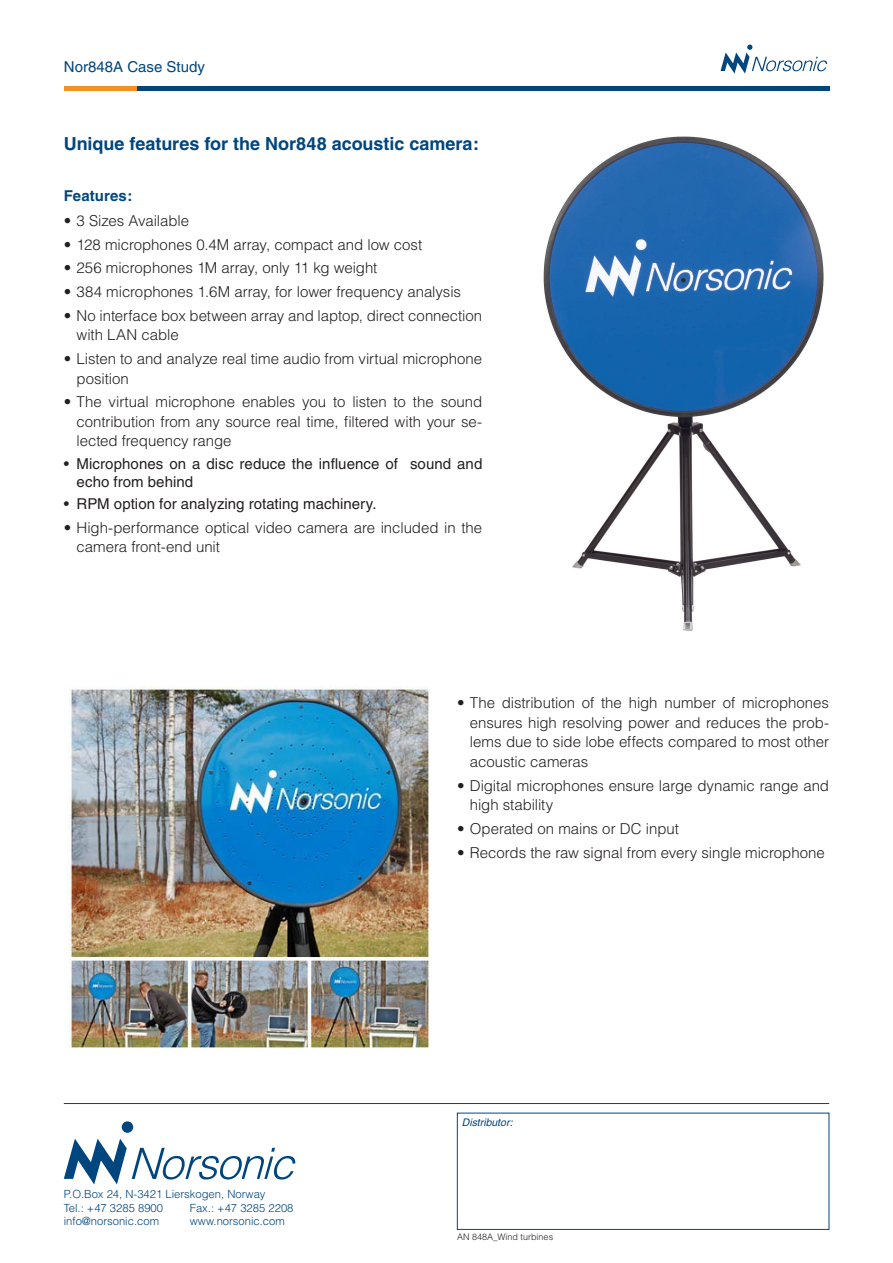
<style>
.page{position:relative;width:893px;height:1263px;background:#fff}
.page>*{position:absolute;margin:0;border:0;box-sizing:border-box;transform-origin:0 0}
.t1{font:700 18px "Helvetica";color:#00467e}
.t2{font:300 15px/19.5px "Helvetica";letter-spacing:-.005em;color:#231f20}
.t3{font:15px/18px "Helvetica";letter-spacing:.005em;color:#231f20}
.t4{font:15px "Helvetica";color:#00467e}
.t5{font:700 15px "Helvetica";letter-spacing:.005em;color:#00467e}
.t6{font:300 11.25px/13.5px "Helvetica";color:#00467e}
.t7{font:italic 10.5px "Helvetica";color:#00467e}
.t8{font:300 9px "Helvetica";color:#231f20}
</style>
<div class="page">
<div style="left:122px;top:1121px;width:11px;height:12px;background:#00467e;border-radius:50%"></div>
<svg style="left:64px;top:1139px;width:232px;height:45px"></svg>
<div style="left:64px;top:86px;width:75px;height:5px;background:#f4901d"></div>
<div style="left:137px;top:86px;width:692px;height:5px;background:#00467e"></div>
<svg style="left:720px;top:45px;width:107px;height:29px"></svg>
<hr style="left:64px;top:1103px;width:765px;height:1px;background:#00467e">
<img style="left:543px;top:136px;width:281px;height:495px">
<img style="left:68px;top:687px;width:361px;height:361px">
<p class="t4" style="left:64px;top:58px;width:142px">Nor848A Case Study</p>
<p class="t1" style="left:64px;top:133px;width:417px">Unique features for the Nor848 acoustic camera:</p>
<p class="t5" style="left:64px;top:187px;width:70px">Features:</p>
<p class="t2" style="left:64px;top:211px;width:127px">• 3 Sizes Available</p>
<p class="t2" style="left:64px;top:234px;width:360px">• 128 microphones 0.4M array, compact and low cost</p>
<p class="t2" style="left:64px;top:258px;width:315px">• 256 microphones 1M array, only 11 kg weight</p>
<p class="t2" style="left:64px;top:282px;width:399px">• 384 microphones 1.6M array, for lower frequency analysis</p>
<p class="t2" style="left:77px;top:306px;width:407px;text-indent:-13px">• No interface box between array and laptop, direct connection with LAN cable</p>
<p class="t2" style="left:77px;top:349px;width:407px;text-indent:-13px">• Listen to and analyze real time audio from virtual microphone position</p>
<p class="t2" style="left:77px;top:392px;width:407px;text-align:justify;text-indent:-13px">• The virtual microphone enables you to listen to the sound contribution from any source real time, filtered with your se&shy;lected frequency range</p>
<p class="t3" style="left:77px;top:454px;width:407px;text-indent:-13px">• Microphones on a disc reduce the influence of sound and echo from behind</p>
<p class="t3" style="left:64px;top:495px;width:314px">• RPM option for analyzing rotating machinery.</p>
<p class="t2" style="left:77px;top:517px;width:407px;text-indent:-13px">• High-performance optical video camera are included in the camera front-end unit</p>
<p class="t2" style="left:470px;top:693px;width:361px;text-align:justify;text-indent:-13px">• The distribution of the high number of microphones ensures high resolving power and reduces the prob&shy;lems due to side lobe effects compared to most other acoustic cameras</p>
<p class="t2" style="left:470px;top:775px;width:361px;text-indent:-13px">• Digital microphones ensure large dynamic range and high stability</p>
<p class="t2" style="left:457px;top:818px;width:223px">• Operated on mains or DC input</p>
<p class="t2" style="left:457px;top:842px;width:369px">• Records the raw signal from every single microphone</p>
<p class="t6" style="left:64px;top:1187px;width:203px">P.O.Box 24, N-3421 Lierskogen, Norway<br>Tel.: +47 3285 8900</p>
<p class="t6" style="left:190px;top:1201px;width:105px">Fax.: +47 3285 2208</p>
<p class="t6" style="left:64px;top:1214px;width:97px">info@norsonic.com</p>
<p class="t6" style="left:190px;top:1214px;width:97px">www.norsonic.com</p>
<p class="t7" style="left:462px;top:1116px;width:53px">Distributor:</p>
<p class="t8" style="left:457px;top:1231px;width:98px">AN 848A_Wind turbines</p>
</div>
